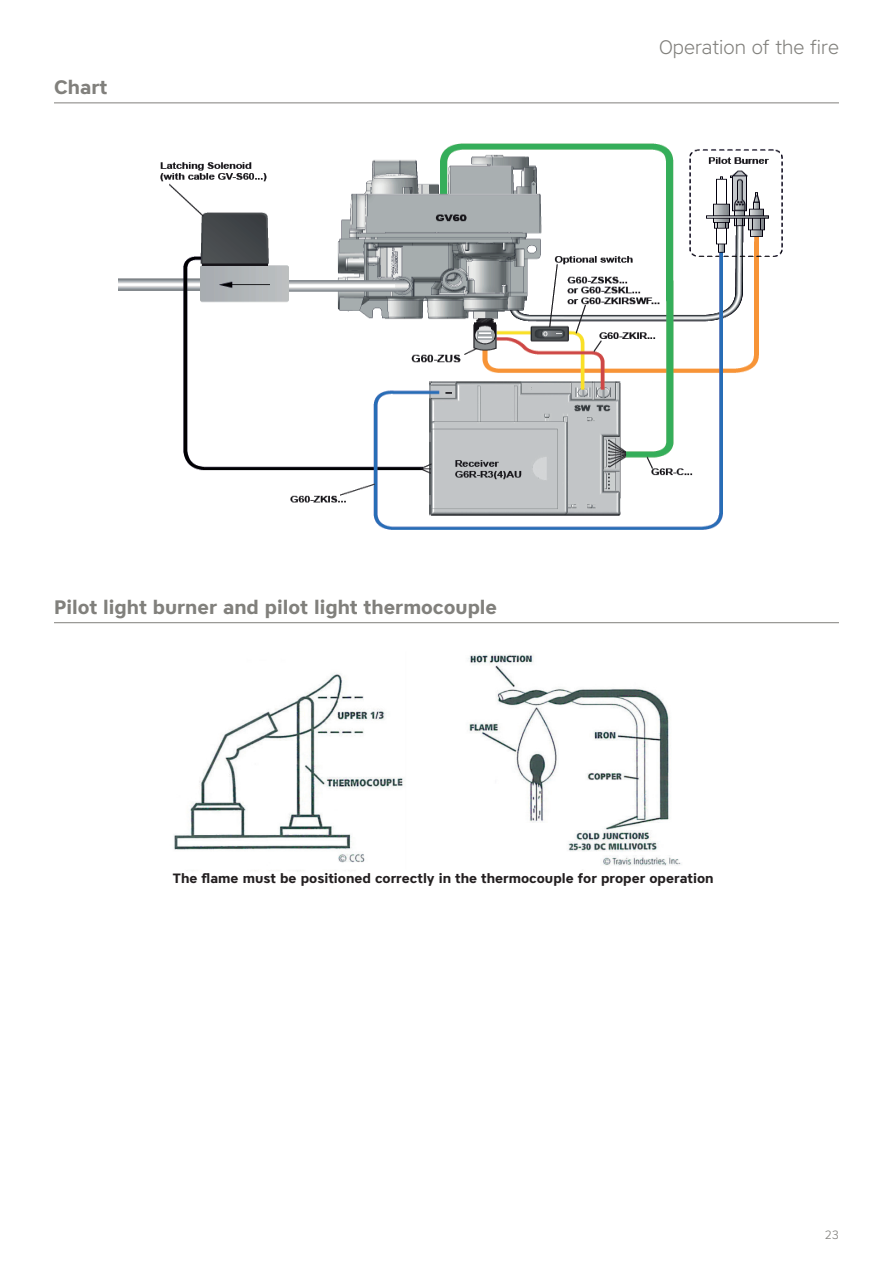
<style>
.page{position:relative;width:893px;height:1263px;background:#fff}
.page>*{position:absolute;margin:0;border:0;box-sizing:border-box;transform-origin:0 0}
.t1{font:700 19.5px "Core Sans A65";color:#81807c}
.t2{font:300 19.5px "Core Sans A35";color:#81807c}
.t3{font:700 13.5px "Core Sans A65";color:#231f20}
.t4{font:300 12px "Core Sans A35";color:#81807c}
</style>
<div class="page">
<hr style="left:54px;top:103px;width:785px;height:1px;background:#81807c">
<hr style="left:54px;top:622px;width:785px;height:1px;background:#81807c">
<img style="left:118px;top:143px;width:665px;height:387px">
<img style="left:174px;top:654px;width:507px;height:218px">
<h1 class="t1" style="left:54px;top:74px;width:55px">Chart</h1>
<h1 class="t2" style="left:659px;top:35px;width:181px">Operation of the fire</h1>
<h1 class="t1" style="left:54px;top:594px;width:445px">Pilot light burner and pilot light thermocouple</h1>
<p class="t3" style="left:173px;top:869px;width:542px">The flame must be positioned correctly in the thermocouple for proper operation</p>
<p class="t4" style="left:825px;top:1227px;width:16px">23</p>
</div>
